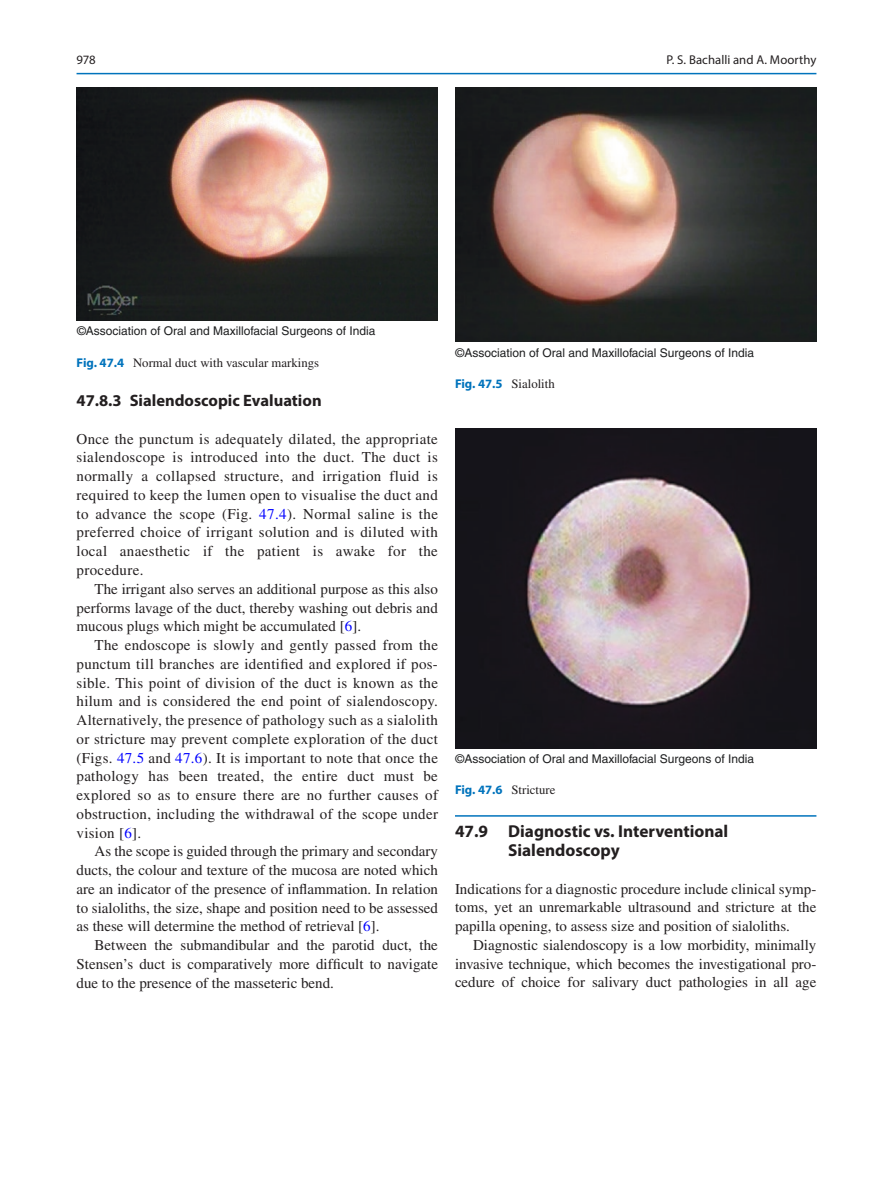
<style>
.page{position:relative;width:893px;height:1187px;background:#fff}
.page>*{position:absolute;margin:0;border:0;box-sizing:border-box;transform-origin:0 0}
.t1{font:700 17.25px/18.8px "Myriad Pro";color:#231f20}
.t2{font:700 16.5px "Myriad Pro";color:#231f20}
.t3{font:15px/18.8px "Times LT Std";color:#231f20;text-align:justify}
.t4{font:12.75px "Times LT Std";color:#231f20}
.t5{font:12.75px "Myriad Pro Regular 2";letter-spacing:.005em;color:#231f20}
.t6{font:12.75px "Myriad Pro";color:#231f20}
.t7{font:12px "Helvetica";color:#1d1e1f}
.s1{font-family:"Myriad Pro";font-weight:700;color:#0073bc}
.s2{color:#00f}
</style>
<div class="page">
<hr style="left:455px;top:815px;width:361px;height:1px;background:#0073bc">
<img style="left:77px;top:88px;width:361px;height:232px">
<img style="left:455px;top:88px;width:361px;height:254px">
<img style="left:455px;top:428px;width:361px;height:320px">
<hr style="left:77px;top:73px;width:739px;height:1px;background:#0073bc">
<p class="t6" style="left:77px;top:52px;width:21px">978</p>
<p class="t5" style="left:666px;top:52px;width:152px">P. S. Bachalli and A. Moorthy</p>
<p class="t7" style="left:77px;top:324px;width:300px">©Association of Oral and Maxillofacial Surgeons of India</p>
<p class="t4" style="left:77px;top:355px;width:244px"><span class="s1">Fig. 47.4</span> Normal duct with vascular markings</p>
<p class="t2" style="left:77px;top:390px;width:247px">47.8.3 Sialendoscopic Evaluation</p>
<p class="t3" style="left:77px;top:429px;width:363px">Once the punctum is adequately dilated, the appropriate sialendoscope is introduced into the duct. The duct is normally a collapsed structure, and irrigation fluid is required to keep the lumen open to visualise the duct and to advance the scope (Fig. <span class="s2">47.4</span>). Normal saline is the preferred choice of irrigant solution and is diluted with local anaesthetic if the patient is awake for the procedure.</p>
<p class="t3" style="left:77px;top:579px;width:363px;text-indent:18px">The irrigant also serves an additional purpose as this also performs lavage of the duct, thereby washing out debris and mucous plugs which might be accumulated [<span class="s2">6</span>].</p>
<p class="t3" style="left:77px;top:635px;width:363px;text-indent:18px">The endoscope is slowly and gently passed from the punctum till branches are identified and explored if pos&shy;sible. This point of division of the duct is known as the hilum and is considered the end point of sialendoscopy.<br>Alternatively, the presence of pathology such as a sialolith or stricture may prevent complete exploration of the duct (Figs. <span class="s2">47.5</span> and <span class="s2">47.6</span>). It is important to note that once the pathology has been treated, the entire duct must be explored so as to ensure there are no further causes of obstruction, including the withdrawal of the scope under vision [<span class="s2">6</span>].</p>
<p class="t3" style="left:77px;top:841px;width:363px;text-indent:18px">As the scope is guided through the primary and secondary ducts, the colour and texture of the mucosa are noted which are an indicator of the presence of inflammation. In relation to sialoliths, the size, shape and position need to be assessed as these will determine the method of retrieval [<span class="s2">6</span>].</p>
<p class="t3" style="left:77px;top:935px;width:363px;text-indent:18px">Between the submandibular and the parotid duct, the Stensen’s duct is comparatively more difficult to navigate due to the presence of the masseteric bend.</p>
<p class="t7" style="left:455px;top:345px;width:300px">©Association of Oral and Maxillofacial Surgeons of India</p>
<p class="t4" style="left:455px;top:376px;width:101px"><span class="s1">Fig. 47.5</span> Sialolith</p>
<p class="t7" style="left:455px;top:751px;width:300px">©Association of Oral and Maxillofacial Surgeons of India</p>
<p class="t4" style="left:455px;top:782px;width:102px"><span class="s1">Fig. 47.6</span> Stricture</p>
<p class="t1" style="left:508px;top:821px;width:222px;text-indent:-53px">47.9 Diagnostic vs. Interventional<br>Sialendoscopy</p>
<p class="t3" style="left:455px;top:879px;width:363px">Indications for a diagnostic procedure include clinical symp&shy;toms, yet an unremarkable ultrasound and stricture at the papilla opening, to assess size and position of sialoliths.</p>
<p class="t3" style="left:455px;top:935px;width:363px;text-indent:18px">Diagnostic sialendoscopy is a low morbidity, minimally invasive technique, which becomes the investigational pro&shy;cedure of choice for salivary duct pathologies in all age</p>
</div>
